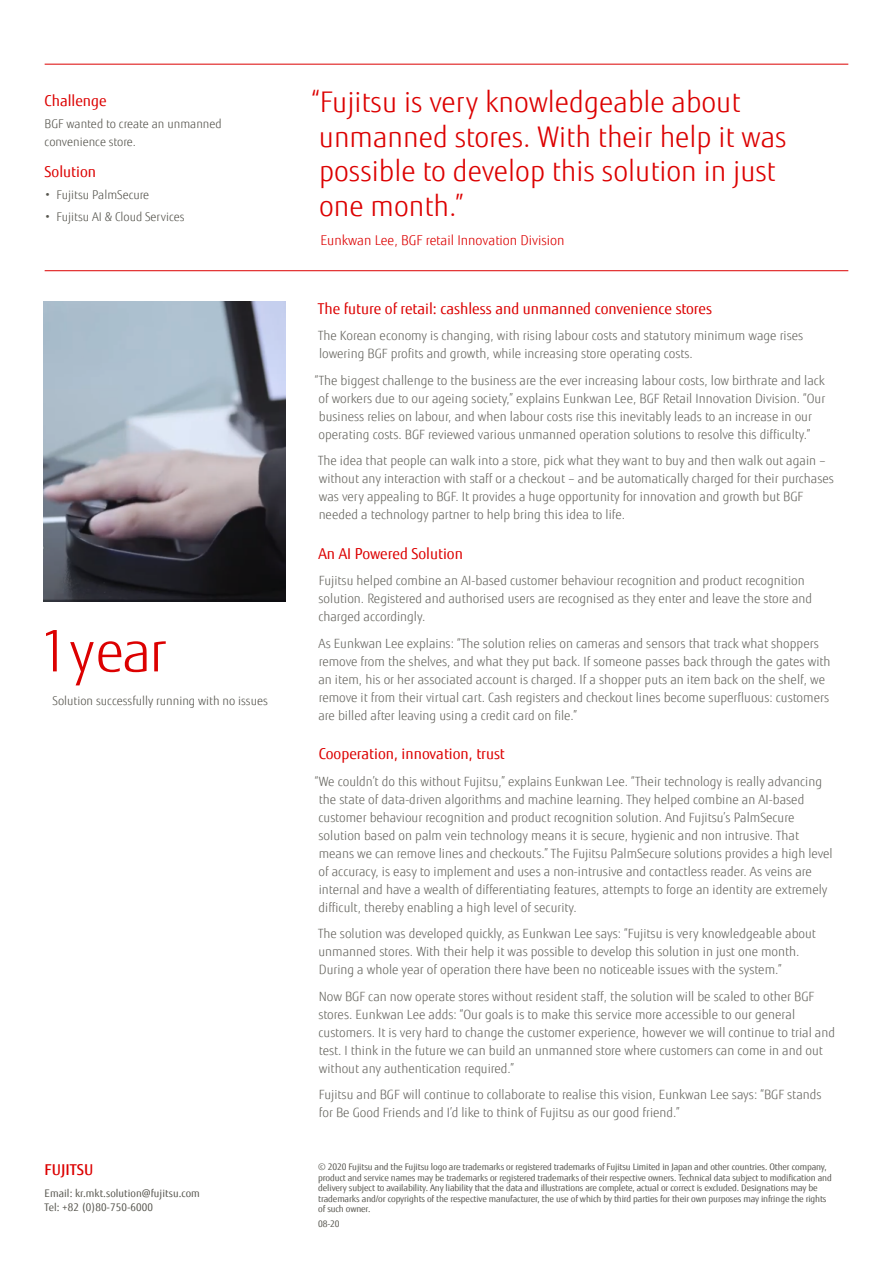
<style>
.page{position:relative;width:893px;height:1263px;background:#fff}
.page>*{position:absolute;margin:0;border:0;box-sizing:border-box;transform-origin:0 0}
.t1{font:300 57px "Fujitsu Sans";color:#dc0000}
.t2{font:300 28.5px/34.5px "Fujitsu Sans";color:#dc0000}
.t3{font:15px "Fujitsu Sans";color:#dc0000}
.t4{font:500 15px "Fujitsu Sans";color:#dc0000}
.t5{font:300 13.5px "Fujitsu Sans";color:#dc0000}
.t6{font:300 12.75px/18px "Fujitsu Sans";color:#686761}
.t7{font:300 12px/18px "Fujitsu Sans";color:#57564f}
.t8{font:10.5px/13.5px "Fujitsu Sans";letter-spacing:.005em;color:#57564f}
.t9{font:9px/10.5px "Fujitsu Sans";letter-spacing:-.01em;color:#57564f}
</style>
<div class="page">
<hr style="left:45px;top:64px;width:803px;height:1px;background:#dc0000">
<hr style="left:45px;top:270px;width:803px;height:1px;background:#dc0000">
<img style="left:43px;top:302px;width:243px;height:300px">
<p class="t3" style="left:45px;top:91px;width:64px">Challenge</p>
<p class="t7" style="left:45px;top:115px;width:179px">BGF wanted to create an unmanned convenience store.</p>
<p class="t3" style="left:45px;top:162px;width:53px">Solution</p>
<p class="t7" style="left:45px;top:186px;width:106px">• Fujitsu PalmSecure</p>
<p class="t7" style="left:45px;top:208px;width:141px">• Fujitsu AI &amp; Cloud Services</p>
<h1 class="t1" style="left:38px;top:617px;width:130px">1 y ear</h1>
<p class="t7" style="left:53px;top:692px;width:217px">Solution successfully running with no issues</p>
<p class="t4" style="left:45px;top:1160px;width:50px">FUJITSU</p>
<p class="t8" style="left:45px;top:1186px;width:157px">Email: kr.mkt.solution@fujitsu.com<br>Tel: +82 (0)80-750-6000</p>
<h2 class="t2" style="left:312px;top:85px;width:476px">“Fujitsu is very knowledgeable about unmanned stores. With their help it was possible to develop this solution in just one month.”</h2>
<p class="t5" style="left:320px;top:232px;width:246px">Eunkwan Lee, BGF retail Innovation Division</p>
<p class="t3" style="left:318px;top:299px;width:396px">The future of retail: cashless and unmanned convenience stores</p>
<p class="t6" style="left:318px;top:327px;width:487px">The Korean economy is changing, with rising labour costs and statutory minimum wage rises lowering BGF profits and growth, while increasing store operating costs.</p>
<p class="t6" style="left:315px;top:371px;width:512px">“The biggest challenge to the business are the ever increasing labour costs, low birthrate and lack of workers due to our ageing society,” explains Eunkwan Lee, BGF Retail Innovation Division. “Our business relies on labour, and when labour costs rise this inevitably leads to an increase in our operating costs. BGF reviewed various unmanned operation solutions to resolve this difficulty.”</p>
<p class="t6" style="left:318px;top:452px;width:517px">The idea that people can walk into a store, pick what they want to buy and then walk out again – without any interaction with staff or a checkout – and be automatically charged for their purchases was very appealing to BGF. It provides a huge opportunity for innovation and growth but BGF needed a technology partner to help bring this idea to life.</p>
<p class="t3" style="left:318px;top:544px;width:146px">An AI Powered Solution</p>
<p class="t6" style="left:318px;top:572px;width:495px">Fujitsu helped combine an AI-based customer behaviour recognition and product recognition solution. Registered and authorised users are recognised as they enter and leave the store and charged accordingly.</p>
<p class="t6" style="left:318px;top:634px;width:514px">As Eunkwan Lee explains: “The solution relies on cameras and sensors that track what shoppers remove from the shelves, and what they put back. If someone passes back through the gates with an item, his or her associated account is charged. If a shopper puts an item back on the shelf, we remove it from their virtual cart. Cash registers and checkout lines become superfluous: customers are billed after leaving using a credit card on file.”</p>
<p class="t3" style="left:319px;top:744px;width:188px">Cooperation, innovation, trust</p>
<p class="t6" style="left:315px;top:772px;width:519px">“We couldn’t do this without Fujitsu,” explains Eunkwan Lee. “Their technology is really advancing the state of data-driven algorithms and machine learning. They helped combine an AI-based customer behaviour recognition and product recognition solution. And Fujitsu’s PalmSecure solution based on palm vein technology means it is secure, hygienic and non intrusive. That means we can remove lines and checkouts.” The Fujitsu PalmSecure solutions provides a high level of accuracy, is easy to implement and uses a non-intrusive and contactless reader. As veins are internal and have a wealth of differentiating features, attempts to forge an identity are extremely difficult, thereby enabling a high level of security.</p>
<p class="t6" style="left:318px;top:925px;width:499px">The solution was developed quickly, as Eunkwan Lee says: “Fujitsu is very knowledgeable about unmanned stores. With their help it was possible to develop this solution in just one month.<br>During a whole year of operation there have been no noticeable issues with the system.”</p>
<p class="t6" style="left:319px;top:987px;width:518px">Now BGF can now operate stores without resident staff, the solution will be scaled to other BGF stores. Eunkwan Lee adds: “Our goals is to make this service more accessible to our general customers. It is very hard to change the customer experience, however we will continue to trial and test. I think in the future we can build an unmanned store where customers can come in and out without any authentication required.”</p>
<p class="t6" style="left:319px;top:1086px;width:504px">Fujitsu and BGF will continue to collaborate to realise this vision, Eunkwan Lee says: “BGF stands for Be Good Friends and I’d like to think of Fujitsu as our good friend.”</p>
<p class="t9" style="left:318px;top:1162px;width:515px">© 2020 Fujitsu and the Fujitsu logo are trademarks or registered trademarks of Fujitsu Limited in Japan and other countries. Other company, product and service names may be trademarks or registered trademarks of their respective owners. Technical data subject to modification and delivery subject to availability. Any liability that the data and illustrations are complete, actual or correct is excluded. Designations may be trademarks and/or copyrights of the respective manufacturer, the use of which by third parties for their own purposes may infringe the rights of such owner.</p>
<p class="t9" style="left:318px;top:1218px;width:23px">08-20</p>
</div>
